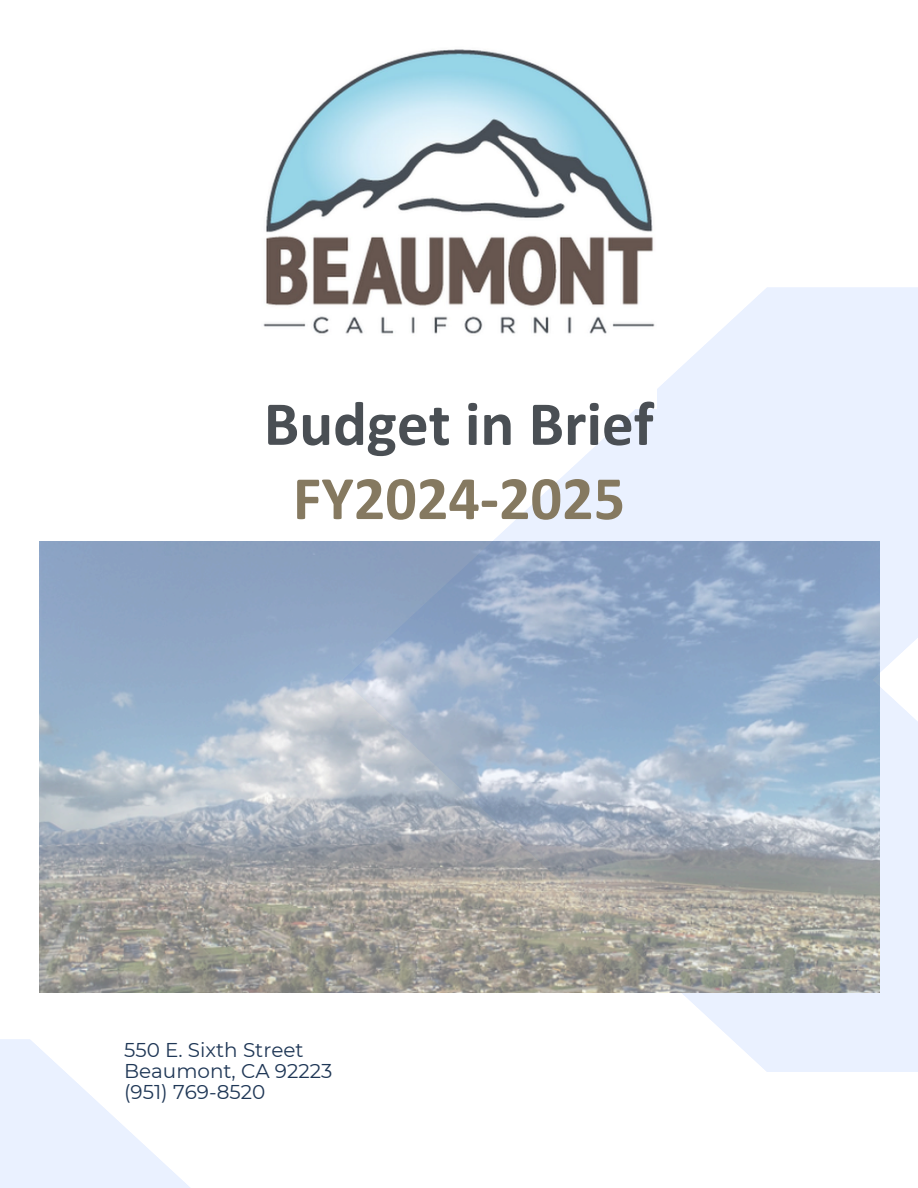
<style>
.page{position:relative;width:918px;height:1188px;background:#fff}
.page>*{position:absolute;margin:0;border:0;box-sizing:border-box;transform-origin:0 0}
.t1{font:700 63.3px "Calibri";color:#4a4f54}
.t2{font:700 62.25px "Calibri";color:#857960}
.t3{font:19.95px "Montserrat";color:#1f3756}
</style>
<div class="page">
<svg style="left:343px;top:288px;width:575px;height:784px;fill:#eaf1ff"></svg>
<svg style="left:0;top:1039px;width:190px;height:149px;fill:#eaf1ff"></svg>
<img style="left:263px;top:49px;width:393px;height:360px">
<img style="left:39px;top:541px;width:840px;height:451px">
<p class="t1" style="left:264px;top:397px;width:391px">Budget in Brief</p>
<p class="t2" style="left:293px;top:472px;width:334px">FY2024-2025</p>
<p class="t3" style="left:124px;top:1038px;width:181px">550 E. Sixth Street</p>
<h2 class="t3" style="left:124px;top:1059px;width:210px">Beaumont, CA 92223</h2>
<h1 class="t3" style="left:124px;top:1079px;width:143px">(951) 769-8520</h1>
</div>
